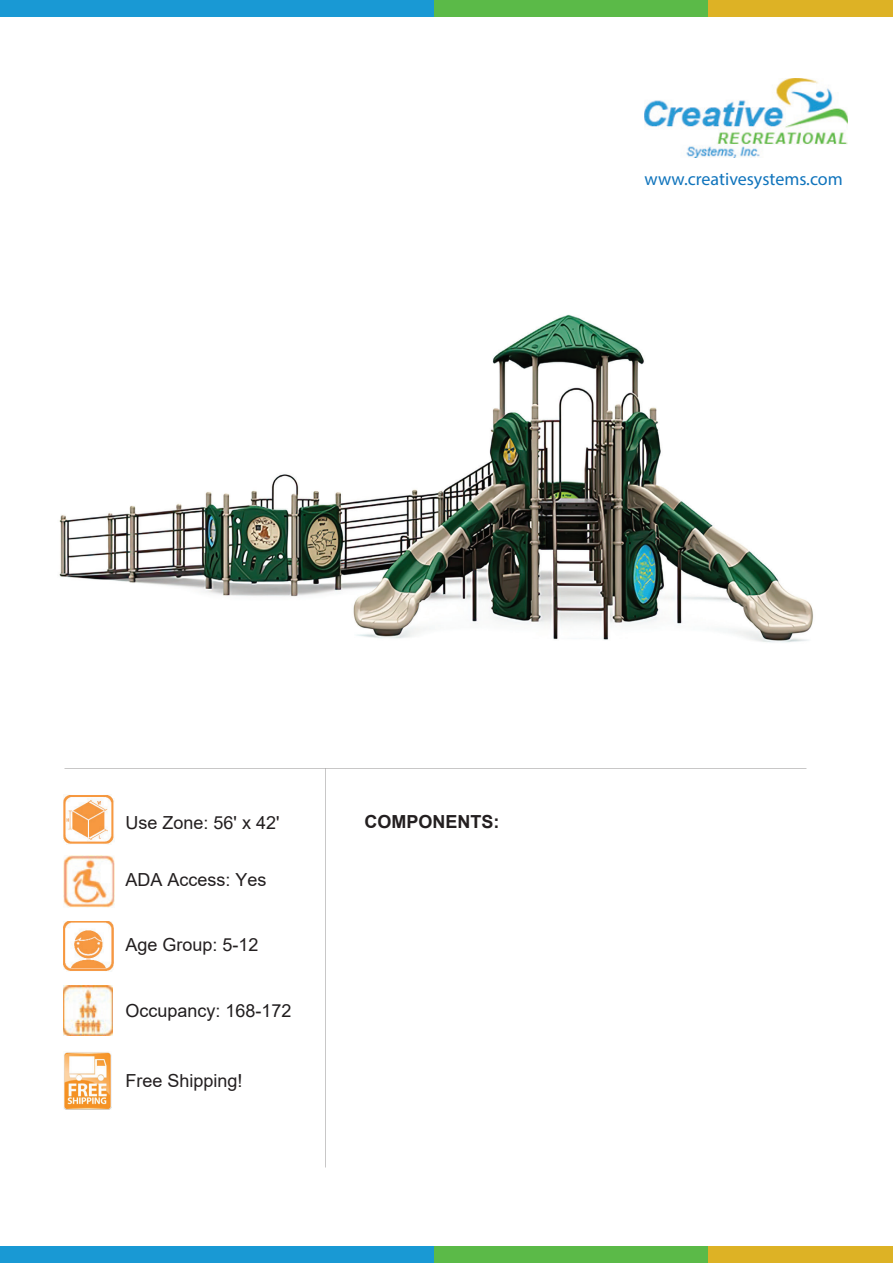
<style>
.page{position:relative;width:893px;height:1263px;background:#fff}
.page>*{position:absolute;margin:0;border:0;box-sizing:border-box;transform-origin:0 0}
.t1{font:18px "Arial";color:#231f20}
.t2{font:18px "Myriad Pro";color:#1074bc}
.t3{font:18px "Arial";color:#201d1e}
.t4{font:700 18px "Arial";color:#231f20}
</style>
<div class="page">
<img style="left:645px;top:78px;width:203px;height:80px">
<div style="left:0;top:0;width:434px;height:16px;background:#1999d4"></div>
<div style="left:577px;top:0;width:316px;height:16px;background:#ddb225"></div>
<div style="left:434px;top:0;width:273px;height:16px;background:#5bba48"></div>
<div style="left:0;top:1246px;width:434px;height:17px;background:#1999d4"></div>
<div style="left:577px;top:1246px;width:316px;height:17px;background:#ddb225"></div>
<div style="left:434px;top:1246px;width:273px;height:17px;background:#5bba48"></div>
<img style="left:63px;top:855px;width:51px;height:52px">
<img style="left:63px;top:921px;width:51px;height:50px">
<img style="left:63px;top:795px;width:51px;height:49px">
<img style="left:64px;top:1052px;width:47px;height:58px">
<img style="left:63px;top:986px;width:50px;height:50px">
<img style="left:59px;top:314px;width:754px;height:329px">
<p class="t2" style="left:645px;top:167px;width:200px">www.creativesystems.com</p>
<p class="t1" style="left:125px;top:810px;width:155px">Use Zone: 56' x 42'</p>
<p class="t4" style="left:365px;top:809px;width:137px">COMPONENTS:</p>
<p class="t1" style="left:126px;top:867px;width:143px">ADA Access: Yes</p>
<p class="t1" style="left:126px;top:932px;width:135px">Age Group: 5-12</p>
<p class="t3" style="left:125px;top:998px;width:168px">Occupancy: 168-172</p>
<p class="t1" style="left:125px;top:1068px;width:119px">Free Shipping!</p>
</div>
